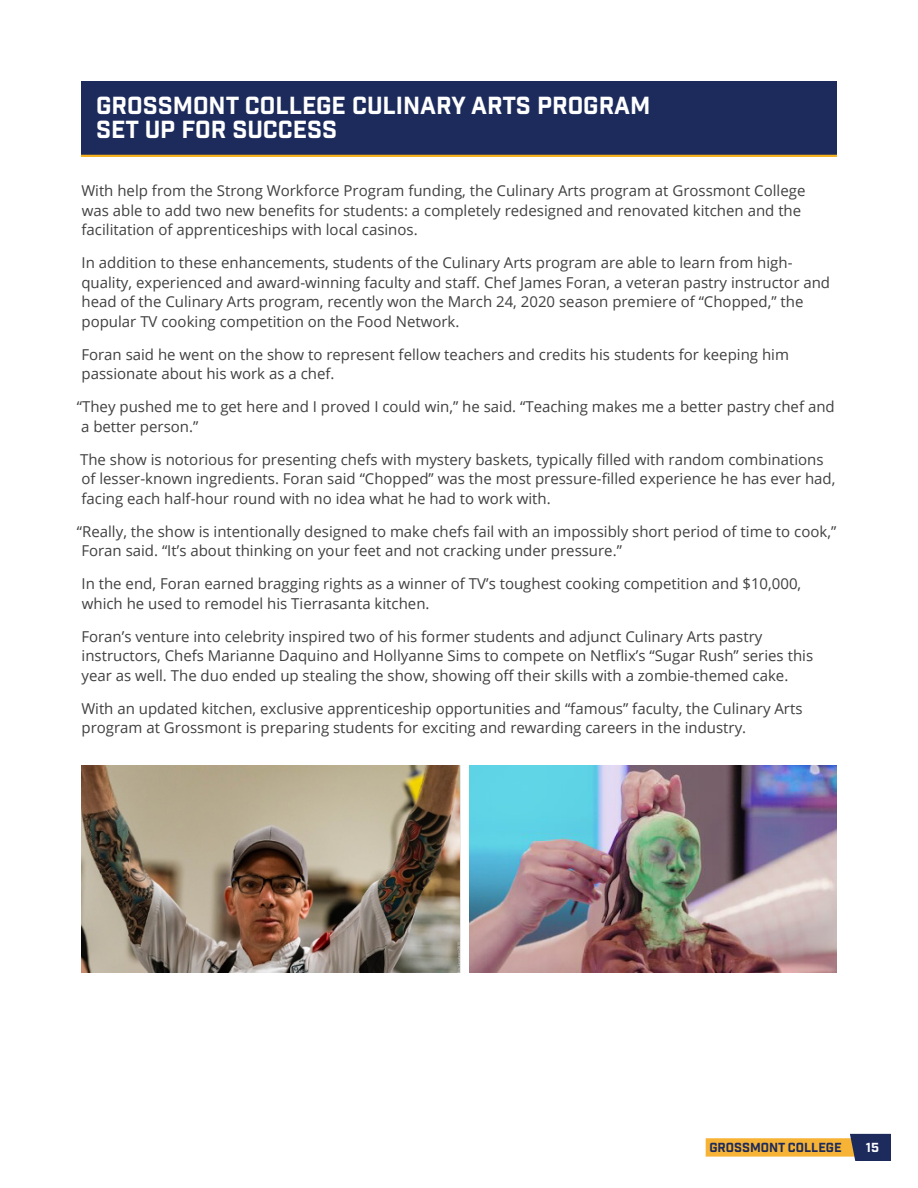
<style>
.page{position:relative;width:918px;height:1188px;background:#fff}
.page>*{position:absolute;margin:0;border:0;box-sizing:border-box;transform-origin:0 0}
.t1{font:24px/24px "Industry Inc Base";color:#fff}
.t2{font:15px/19.5px "Open Sans";color:#404040}
.t3{font:12.75px "Industry Inc Base";color:#1d2b5c}
.t4{font:12.75px "Industry Inc Base";color:#fff}
</style>
<div class="page">
<svg style="left:706px;top:1134px;width:185px;height:27px"></svg>
<div style="left:81px;top:81px;width:756px;height:74px;background:#1d2b5c"></div>
<hr style="left:81px;top:155px;width:756px;height:2px;background:#f6b31f">
<img style="left:469px;top:766px;width:368px;height:207px">
<img style="left:81px;top:766px;width:379px;height:207px">
<h1 class="t1" style="left:96px;top:95px;width:556px">GROSSMONT COLLEGE CULINARY ARTS PROGRAM<br>SET UP FOR SUCCESS</h1>
<p class="t2" style="left:81px;top:181px;width:726px">With help from the Strong Workforce Program funding, the Culinary Arts program at Grossmont College was able to add two new benefits for students: a completely redesigned and renovated kitchen and the facilitation of apprenticeships with local casinos.</p>
<p class="t2" style="left:81px;top:253px;width:750px">In addition to these enhancements, students of the Culinary Arts program are able to learn from high&shy;quality, experienced and award-winning faculty and staff. Chef James Foran, a veteran pastry instructor and head of the Culinary Arts program, recently won the March 24, 2020 season premiere of “Chopped,” the popular TV cooking competition on the Food Network.</p>
<p class="t2" style="left:81px;top:344px;width:709px">Foran said he went on the show to represent fellow teachers and credits his students for keeping him passionate about his work as a chef.</p>
<p class="t2" style="left:77px;top:397px;width:759px">“They pushed me to get here and I proved I could win,” he said. “Teaching makes me a better pastry chef and a better person.”</p>
<p class="t2" style="left:80px;top:449px;width:757px">The show is notorious for presenting chefs with mystery baskets, typically filled with random combinations of lesser-known ingredients. Foran said “Chopped” was the most pressure-filled experience he has ever had, facing each half-hour round with no idea what he had to work with.</p>
<p class="t2" style="left:77px;top:521px;width:761px">“Really, the show is intentionally designed to make chefs fail with an impossibly short period of time to cook,”<br>Foran said. “It’s about thinking on your feet and not cracking under pressure.”</p>
<p class="t2" style="left:82px;top:574px;width:721px">In the end, Foran earned bragging rights as a winner of TV’s toughest cooking competition and $10,000, which he used to remodel his Tierrasanta kitchen.</p>
<p class="t2" style="left:81px;top:626px;width:733px">Foran’s venture into celebrity inspired two of his former students and adjunct Culinary Arts pastry instructors, Chefs Marianne Daquino and Hollyanne Sims to compete on Netflix’s “Sugar Rush” series this year as well. The duo ended up stealing the show, showing off their skills with a zombie-themed cake.</p>
<p class="t2" style="left:81px;top:698px;width:723px">With an updated kitchen, exclusive apprenticeship opportunities and “famous” faculty, the Culinary Arts program at Grossmont is preparing students for exciting and rewarding careers in the industry.</p>
<p class="t3" style="left:709px;top:1140px;width:134px">GROSSMONT COLLEGE</p>
<p class="t4" style="left:866px;top:1140px;width:15px">15</p>
</div>
